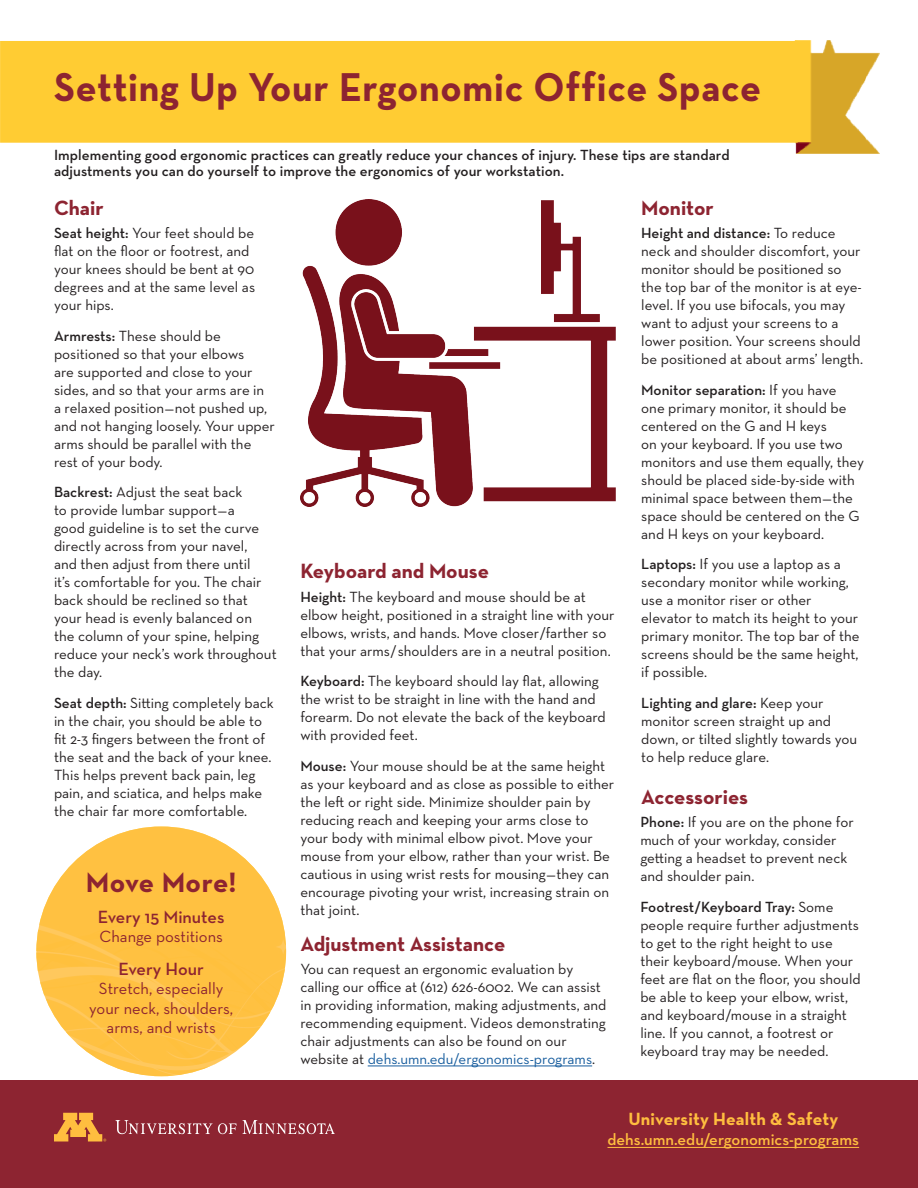
<style>
.page{position:relative;width:918px;height:1188px;background:#fff}
.page>*{position:absolute;margin:0;border:0;box-sizing:border-box;transform-origin:0 0}
.t1{font:700 40.95px "Neutraface Text";letter-spacing:.02em;color:#8d2431;scale:.95 1}
.t2{font:700 28.5px "Neutraface Text";letter-spacing:.005em;color:#8d2431}
.t3{font:700 21px "Neutraface Text";color:#8d2431}
.t4{font:700 18px "Neutraface Text";letter-spacing:.01em;color:#ffbe3f}
.t5{font:600 18px "Neutraface Text";color:#8d2431}
.t6{font:16.5px/19.5px "Neutraface Text";color:#8d2431;text-align:center}
.t7{font:600 16.5px "Neutraface Text";color:#ffbe3f}
.t8{font:15px/18px "Neutraface Text";color:#231f20}
.t9{font:600 15px/16.5px "Neutraface Text";letter-spacing:.005em;color:#231f20}
.s1{font-weight:600}
.s2{color:#175d9e}
</style>
<div class="page">
<img style="left:0;top:40px;width:879px;height:114px">
<div style="left:0;top:1080px;width:918px;height:108px;background:#8d2431"></div>
<svg style="left:115px;top:1120px;width:220px;height:14px"></svg>
<svg style="left:54px;top:1113px;width:52px;height:29px"></svg>
<hr style="left:608px;top:1147px;width:251px;height:1px;background:#ffbe3f">
<hr style="left:368px;top:1066px;width:224px;height:1px;background:#175d9e">
<img style="left:300px;top:199px;width:315px;height:307px">
<div style="left:36px;top:826px;width:250px;height:250px;background:#ffbe3f;border-radius:50%"></div>
<p class="t1" style="left:54px;top:61px;width:746px">Setting Up Your Ergonomic Office Space</p>
<p class="t9" style="left:54px;top:146px;width:677px">Implementing good ergonomic practices can greatly reduce your chances of injury. These tips are standard adjustments you can do yourself to improve the ergonomics of your workstation.</p>
<p class="t3" style="left:54px;top:194px;width:51px">Chair</p>
<p class="t8" style="left:54px;top:224px;width:203px"><span class="s1">Seat height:</span> Your feet should be flat on the floor or footrest, and your knees should be bent at 90 degrees and at the same level as your hips.</p>
<p class="t8" style="left:54px;top:326px;width:222px"><span class="s1">Armrests:</span> These should be positioned so that your elbows<br>are supported and close to your sides, and so that your arms are in a relaxed position—not pushed up, and not hanging loosely. Your upper arms should be parallel with the rest of your body.</p>
<p class="t8" style="left:54px;top:483px;width:224px"><span class="s1">Backrest:</span> Adjust the seat back<br>to provide lumbar support—a<br>good guideline is to set the curve directly across from your navel,<br>and then adjust from there until<br>it’s comfortable for you. The chair back should be reclined so that your head is evenly balanced on<br>the column of your spine, helping reduce your neck’s work throughout the day.</p>
<p class="t8" style="left:54px;top:694px;width:221px"><span class="s1">Seat depth:</span> Sitting completely back in the chair, you should be able to fit 2-3 fingers between the front of the seat and the back of your knee.<br>This helps prevent back pain, leg pain, and sciatica, and helps make the chair far more comfortable.</p>
<p class="t2" style="left:86px;top:864px;width:152px">Move More!</p>
<p class="t5" style="left:98px;top:905px;width:128px">Every 15 Minutes</p>
<p class="t6" style="left:99px;top:927px;width:125px">Change postitions</p>
<p class="t5" style="left:119px;top:957px;width:87px">Every Hour</p>
<p class="t6" style="left:89px;top:978px;width:146px">Stretch, especially your neck, shoulders, arms, and wrists</p>
<p class="t3" style="left:300px;top:557px;width:190px">Keyboard and Mouse</p>
<p class="t8" style="left:300px;top:587px;width:316px"><span class="s1">Height:</span> The keyboard and mouse should be at elbow height, positioned in a straight line with your elbows, wrists, and hands. Move closer/farther so that your arms/shoulders are in a neutral position.</p>
<p class="t8" style="left:300px;top:672px;width:307px"><span class="s1">Keyboard:</span> The keyboard should lay flat, allowing the wrist to be straight in line with the hand and forearm. Do not elevate the back of the keyboard with provided feet.</p>
<p class="t8" style="left:300px;top:756px;width:315px"><span class="s1">Mouse:</span> Your mouse should be at the same height as your keyboard and as close as possible to either the left or right side. Minimize shoulder pain by reducing reach and keeping your arms close to your body with minimal elbow pivot. Move your mouse from your elbow, rather than your wrist. Be cautious in using wrist rests for mousing—they can encourage pivoting your wrist, increasing strain on that joint.</p>
<p class="t3" style="left:300px;top:930px;width:207px">Adjustment Assistance</p>
<p class="t8" style="left:300px;top:960px;width:308px">You can request an ergonomic evaluation by calling our office at (612) 626-6002. We can assist in providing information, making adjustments, and recommending equipment. Videos demonstrating chair adjustments can also be found on our website at <span class="s2">dehs.umn.edu/ergonomics-programs</span>.</p>
<p class="t3" style="left:641px;top:194px;width:74px">Monitor</p>
<p class="t8" style="left:641px;top:224px;width:223px"><span class="s1">Height and distance:</span> To reduce neck and shoulder discomfort, your monitor should be positioned so the top bar of the monitor is at eye&shy;level. If you use bifocals, you may want to adjust your screens to a lower position. Your screens should be positioned at about arms’ length.</p>
<p class="t8" style="left:641px;top:380px;width:224px"><span class="s1">Monitor separation:</span> If you have<br>one primary monitor, it should be centered on the G and H keys<br>on your keyboard. If you use two monitors and use them equally, they should be placed side-by-side with minimal space between them—the space should be centered on the G and H keys on your keyboard.</p>
<p class="t8" style="left:641px;top:555px;width:220px"><span class="s1">Laptops:</span> If you use a laptop as a secondary monitor while working, use a monitor riser or other elevator to match its height to your primary monitor. The top bar of the screens should be the same height, if possible.</p>
<p class="t8" style="left:641px;top:694px;width:218px"><span class="s1">Lighting and glare:</span> Keep your monitor screen straight up and down, or tilted slightly towards you to help reduce glare.</p>
<p class="t3" style="left:641px;top:784px;width:108px">Accessories</p>
<p class="t8" style="left:640px;top:813px;width:215px"><span class="s1">Phone:</span> If you are on the phone for much of your workday, consider getting a headset to prevent neck and shoulder pain.</p>
<p class="t8" style="left:640px;top:897px;width:222px"><span class="s1">Footrest/Keyboard Tray:</span> Some people require further adjustments to get to the right height to use their keyboard/mouse. When your feet are flat on the floor, you should be able to keep your elbow, wrist, and keyboard/mouse in a straight line. If you cannot, a footrest or keyboard tray may be needed.</p>
<p class="t4" style="left:628px;top:1108px;width:211px">University Health &amp; Safety</p>
<p class="t7" style="left:608px;top:1129px;width:253px">dehs.umn.edu/ergonomics-programs</p>
</div>
